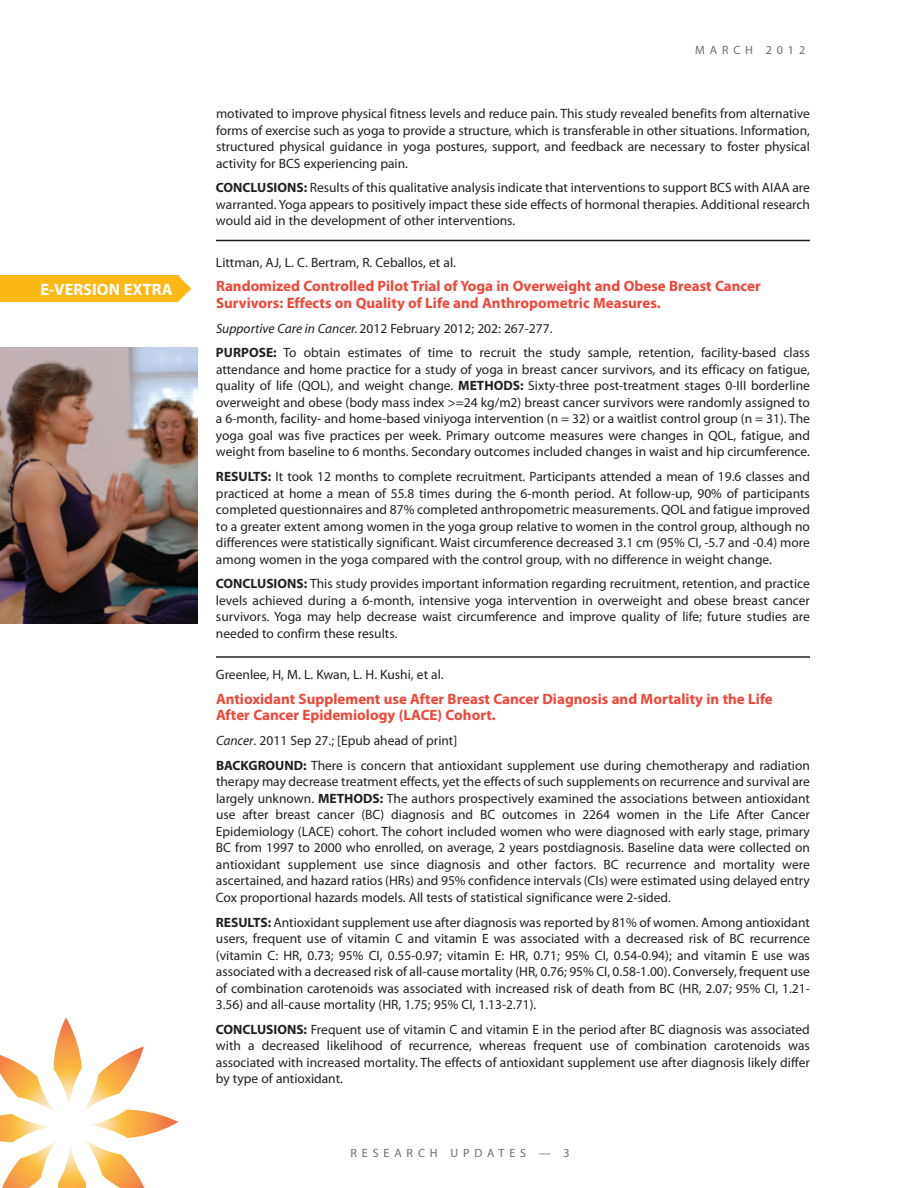
<style>
.page{position:relative;width:918px;height:1188px;background:#fff}
.page>*{position:absolute;margin:0;border:0;box-sizing:border-box;transform-origin:0 0}
.t1{font:700 16.5px "Myriad Pro";color:#fff}
.t2{font:700 15px/16.5px "Myriad Pro";color:#ef4637}
.t3{font:13.5px/16.5px "Myriad Pro";color:#231f20;text-align:justify}
.t4{font:12px "Myriad Pro";letter-spacing:.41em;color:#6c6d70}
.s1{font-weight:700}
.s2{font-family:"Myriad";font-style:italic}
</style>
<div class="page">
<img style="left:0;top:1017px;width:178px;height:171px">
<div style="left:0;top:276px;width:178px;height:26px;background:#fcb814"></div>
<svg style="left:178px;top:276px;width:13px;height:26px"></svg>
<hr style="left:216px;top:240px;width:594px;height:1px;background:#231f20">
<hr style="left:216px;top:656px;width:594px;height:2px;background:#231f20">
<img style="left:0;top:347px;width:197px;height:276px">
<p class="t1" style="left:40px;top:283px;width:134px">E-VERSION EXTRA</p>
<p class="t4" style="left:695px;top:46px;width:111px">MARCH 2012</p>
<p class="t3" style="left:216px;top:106px;width:596px">motivated to improve physical fitness levels and reduce pain. This study revealed benefits from alternative forms of exercise such as yoga to provide a structure, which is transferable in other situations. Information, structured physical guidance in yoga postures, support, and feedback are necessary to foster physical activity for BCS experiencing pain.</p>
<p class="t3" style="left:216px;top:181px;width:596px"><span class="s1">CONCLUSIONS:</span> Results of this qualitative analysis indicate that interventions to support BCS with AIAA are warranted. Yoga appears to positively impact these side effects of hormonal therapies. Additional research would aid in the development of other interventions.</p>
<p class="t3" style="left:216px;top:255px;width:241px">Littman, AJ, L. C. Bertram, R. Ceballos, et al.</p>
<p class="t2" style="left:216px;top:279px;width:546px">Randomized Controlled Pilot Trial of Yoga in Overweight and Obese Breast Cancer<br>Survivors: Effects on Quality of Life and Anthropometric Measures.</p>
<p class="t3" style="left:216px;top:317px;width:596px;line-height:24.8px"><span class="s2">Supportive Care in Cancer.</span> 2012 February 2012; 202: 267-277.<br><span class="s1">PURPOSE:</span> To obtain estimates of time to recruit the study sample, retention, facility-based class</p>
<p class="t3" style="left:216px;top:362px;width:596px">attendance and home practice for a study of yoga in breast cancer survivors, and its efficacy on fatigue, quality of life (QOL), and weight change. <span class="s1">METHODS:</span> Sixty-three post-treatment stages 0-III borderline overweight and obese (body mass index &gt;=24 kg/m2) breast cancer survivors were randomly assigned to a 6-month, facility- and home-based viniyoga intervention (n = 32) or a waitlist control group (n = 31). The yoga goal was five practices per week. Primary outcome measures were changes in QOL, fatigue, and weight from baseline to 6 months. Secondary outcomes included changes in waist and hip circumference.</p>
<p class="t3" style="left:216px;top:469px;width:596px"><span class="s1">RESULTS:</span> It took 12 months to complete recruitment. Participants attended a mean of 19.6 classes and practiced at home a mean of 55.8 times during the 6-month period. At follow-up, 90% of participants completed questionnaires and 87% completed anthropometric measurements. QOL and fatigue improved to a greater extent among women in the yoga group relative to women in the control group, although no differences were statistically significant. Waist circumference decreased 3.1 cm (95% CI, -5.7 and -0.4) more among women in the yoga compared with the control group, with no difference in weight change.</p>
<p class="t3" style="left:216px;top:577px;width:596px"><span class="s1">CONCLUSIONS:</span> This study provides important information regarding recruitment, retention, and practice levels achieved during a 6-month, intensive yoga intervention in overweight and obese breast cancer survivors. Yoga may help decrease waist circumference and improve quality of life; future studies are needed to confirm these results.</p>
<p class="t3" style="left:216px;top:667px;width:229px">Greenlee, H, M. L. Kwan, L. H. Kushi, et al.</p>
<p class="t2" style="left:216px;top:692px;width:558px">Antioxidant Supplement use After Breast Cancer Diagnosis and Mortality in the Life<br>After Cancer Epidemiology (LACE) Cohort.</p>
<p class="t3" style="left:216px;top:729px;width:596px;line-height:24.8px"><span class="s2">Cancer</span>. 2011 Sep 27.; [Epub ahead of print]<br><span class="s1">BACKGROUND:</span> There is concern that antioxidant supplement use during chemotherapy and radiation</p>
<p class="t3" style="left:216px;top:775px;width:596px">therapy may decrease treatment effects, yet the effects of such supplements on recurrence and survival are largely unknown. <span class="s1">METHODS:</span> The authors prospectively examined the associations between antioxidant use after breast cancer (BC) diagnosis and BC outcomes in 2264 women in the Life After Cancer Epidemiology (LACE) cohort. The cohort included women who were diagnosed with early stage, primary BC from 1997 to 2000 who enrolled, on average, 2 years postdiagnosis. Baseline data were collected on antioxidant supplement use since diagnosis and other factors. BC recurrence and mortality were ascertained, and hazard ratios (HRs) and 95% confidence intervals (CIs) were estimated using delayed entry Cox proportional hazards models. All tests of statistical significance were 2-sided.</p>
<p class="t3" style="left:216px;top:915px;width:596px"><span class="s1">RESULTS:</span> Antioxidant supplement use after diagnosis was reported by 81% of women. Among antioxidant users, frequent use of vitamin C and vitamin E was associated with a decreased risk of BC recurrence (vitamin C: HR, 0.73; 95% CI, 0.55-0.97; vitamin E: HR, 0.71; 95% CI, 0.54-0.94); and vitamin E use was associated with a decreased risk of all-cause mortality (HR, 0.76; 95% CI, 0.58-1.00). Conversely, frequent use of combination carotenoids was associated with increased risk of death from BC (HR, 2.07; 95% CI, 1.21- 3.56) and all-cause mortality (HR, 1.75; 95% CI, 1.13-2.71).</p>
<p class="t3" style="left:216px;top:1022px;width:596px"><span class="s1">CONCLUSIONS:</span> Frequent use of vitamin C and vitamin E in the period after BC diagnosis was associated with a decreased likelihood of recurrence, whereas frequent use of combination carotenoids was associated with increased mortality. The effects of antioxidant supplement use after diagnosis likely differ by type of antioxidant.</p>
<p class="t4" style="left:350px;top:1148px;width:221px">RESEARCH UPDATES — 3</p>
</div>
